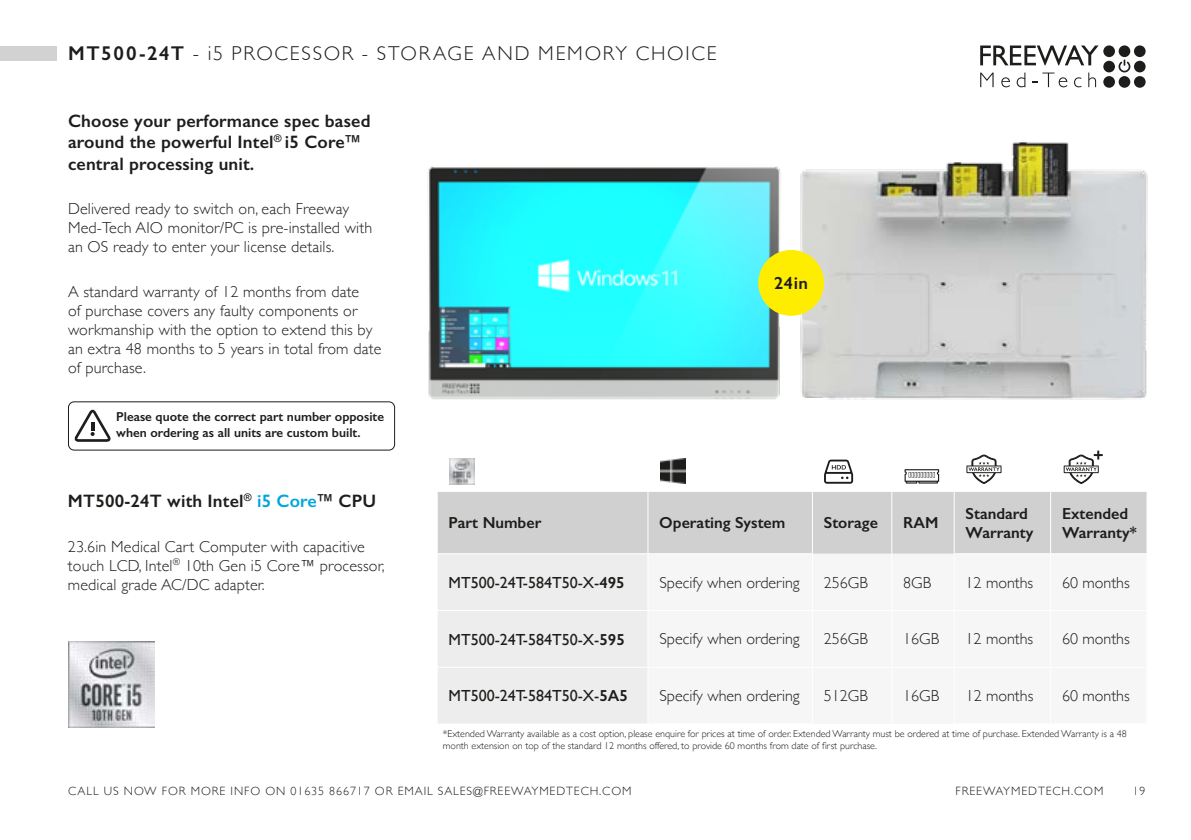
<style>
.page{position:relative;width:1191px;height:840px;background:#fff}
.page>*{position:absolute;margin:0;border:0;box-sizing:border-box;transform-origin:0 0}
.t1{font:300 20px "Gill Sans";letter-spacing:.09em;color:#1d1d1b}
.t2{font:600 18px/21.6px "Gill Sans";letter-spacing:.01em;color:#1d1d1b}
.t3{font:600 17.6px "Gill Sans";color:#1d1d1b}
.t4{font:300 16px/19.2px "Gill Sans";letter-spacing:.01em;color:#1d1d1b}
.t5{font:600 16px/19.2px "Gill Sans";color:#1d1d1b}
.t6{font:16px "Gill Sans";color:#1d1d1b}
.t7{font:600 13px/15.6px "Gill Sans";color:#1d1d1b}
.t8{font:300 12px "Gill Sans";letter-spacing:.075em;color:#1d1d1b}
.t9{font:300 10px/12px "Gill Sans";color:#1d1d1b}
.s1{font-weight:600}
.s2{color:#00a5df}
</style>
<div class="page">
<img style="left:427px;top:166px;width:358px;height:234px">
<img style="left:785px;top:142px;width:363px;height:258px">
<div style="left:0;top:46px;width:57px;height:14px;background:#d2d2d2"></div>
<svg style="left:980px;top:45px;width:118px;height:20px"></svg>
<svg style="left:980px;top:72px;width:13px;height:15px"></svg>
<svg style="left:1001px;top:77px;width:9px;height:10px"></svg>
<svg style="left:1016px;top:72px;width:9px;height:15px"></svg>
<svg style="left:1033px;top:72px;width:34px;height:15px"></svg>
<svg style="left:1074px;top:77px;width:7px;height:10px"></svg>
<svg style="left:1088px;top:72px;width:8px;height:15px"></svg>
<div style="left:1103px;top:45px;width:12px;height:12px;background:#1d1d1b;border-radius:50%"></div>
<div style="left:1118px;top:45px;width:12px;height:12px;background:#1d1d1b;border-radius:50%"></div>
<div style="left:1134px;top:45px;width:11px;height:12px;background:#1d1d1b;border-radius:50%"></div>
<div style="left:1103px;top:61px;width:12px;height:11px;background:#1d1d1b;border-radius:50%"></div>
<div style="left:1134px;top:61px;width:11px;height:11px;background:#1d1d1b;border-radius:50%"></div>
<div style="left:1103px;top:76px;width:12px;height:12px;background:#1d1d1b;border-radius:50%"></div>
<div style="left:1118px;top:76px;width:12px;height:12px;background:#1d1d1b;border-radius:50%"></div>
<div style="left:1134px;top:76px;width:11px;height:12px;background:#1d1d1b;border-radius:50%"></div>
<svg style="left:1118px;top:59px;width:12px;height:13px"></svg>
<div style="left:966px;top:465px;width:35px;height:7px;border:1px solid #1d1d1b"></div>
<svg style="left:968px;top:454px;width:31px;height:29px"></svg>
<div style="left:1064px;top:465px;width:34px;height:7px;border:1px solid #1d1d1b"></div>
<svg style="left:1065px;top:450px;width:37px;height:33px"></svg>
<svg style="left:824px;top:459px;width:29px;height:24px"></svg>
<img style="left:660px;top:458px;width:25px;height:25px">
<img style="left:68px;top:641px;width:87px;height:86px">
<img style="left:449px;top:458px;width:25px;height:26px">
<svg style="left:904px;top:469px;width:35px;height:14px"></svg>
<div style="left:68px;top:401px;width:327px;height:49px;border:1px solid #1d1d1b;border-radius:6px"></div>
<svg style="left:75px;top:409px;width:36px;height:32px"></svg>
<div style="left:758px;top:250px;width:66px;height:65px;background:#ffed00;border-radius:50%"></div>
<div style="left:438px;top:492px;width:708px;height:61px;background:#d0d0d0"></div>
<hr style="left:812px;top:491px;width:1px;height:62px;background:#fff">
<hr style="left:891px;top:491px;width:1px;height:62px;background:#fff">
<hr style="left:953px;top:491px;width:1px;height:62px;background:#fff">
<hr style="left:1050px;top:491px;width:1px;height:62px;background:#fff">
<hr style="left:647px;top:491px;width:1px;height:62px;background:#fff">
<div style="left:438px;top:554px;width:209px;height:169px;background:#ededed"></div>
<p class="t1" style="left:68px;top:38px;width:650px"><span class="s1">MT500-24T</span> - i5 PROCESSOR - STORAGE AND MEMORY CHOICE</p>
<p class="t2" style="left:68px;top:109px;width:304px">Choose your performance spec based around the powerful Intel<sup>®</sup> i5 Core™ central processing unit.</p>
<p class="t4" style="left:68px;top:198px;width:306px">Delivered ready to switch on, each Freeway<br>Med-Tech AIO monitor/PC is pre-installed with an OS ready to enter your license details.</p>
<p class="t4" style="left:68px;top:281px;width:315px">A standard warranty of 12 months from date<br>of purchase covers any faulty components or workmanship with the option to extend this by an extra 48 months to 5 years in total from date of purchase.</p>
<p class="t7" style="left:116px;top:409px;width:269px">Please quote the correct part number opposite when ordering as all units are custom built.</p>
<p class="t3" style="left:774px;top:272px;width:35px">24in</p>
<p class="t2" style="left:68px;top:490px;width:310px">MT500-24T with Intel<sup>®</sup> <span class="s2">i5 Core</span>™ CPU</p>
<p class="t4" style="left:68px;top:535px;width:318px">23.6in Medical Cart Computer with capacitive touch LCD, Intel<sup>®</sup> 10th Gen i5 Core™ processor, medical grade AC/DC adapter.</p>
<p class="t5" style="left:448px;top:513px;width:94px">Part Number</p>
<p class="t5" style="left:659px;top:513px;width:128px">Operating System</p>
<p class="t5" style="left:823px;top:513px;width:56px">Storage</p>
<p class="t5" style="left:903px;top:513px;width:37px">RAM</p>
<p class="t5" style="left:965px;top:503px;width:69px">Standard<br>Warranty</p>
<p class="t5" style="left:1062px;top:503px;width:76px">Extended<br>Warranty*</p>
<p class="t6" style="left:448px;top:572px;width:178px">MT500-24T-584T50-X-<span class="s1">495</span></p>
<p class="t4" style="left:659px;top:571px;width:142px">Specify when ordering</p>
<p class="t4" style="left:824px;top:571px;width:45px">256GB</p>
<p class="t4" style="left:903px;top:571px;width:29px">8GB</p>
<p class="t4" style="left:965px;top:571px;width:69px">12 months</p>
<p class="t4" style="left:1062px;top:571px;width:69px">60 months</p>
<p class="t6" style="left:448px;top:629px;width:178px">MT500-24T-584T50-X-<span class="s1">595</span></p>
<p class="t4" style="left:659px;top:628px;width:142px">Specify when ordering</p>
<p class="t4" style="left:824px;top:628px;width:45px">256GB</p>
<p class="t4" style="left:903px;top:628px;width:38px">16GB</p>
<p class="t4" style="left:965px;top:628px;width:69px">12 months</p>
<p class="t4" style="left:1062px;top:628px;width:69px">60 months</p>
<p class="t6" style="left:448px;top:686px;width:181px">MT500-24T-584T50-X-<span class="s1">5A5</span></p>
<p class="t4" style="left:659px;top:685px;width:142px">Specify when ordering</p>
<p class="t4" style="left:824px;top:685px;width:45px">512GB</p>
<p class="t4" style="left:903px;top:685px;width:38px">16GB</p>
<p class="t4" style="left:965px;top:685px;width:69px">12 months</p>
<p class="t4" style="left:1062px;top:685px;width:69px">60 months</p>
<p class="t9" style="left:443px;top:726px;width:685px">*Extended Warranty available as a cost option, please enquire for prices at time of order. Extended Warranty must be ordered at time of purchase. Extended Warranty is a 48 month extension on top of the standard 12 months offered, to provide 60 months from date of first purchase.</p>
<p class="t8" style="left:68px;top:780px;width:565px">CALL US NOW FOR MORE INFO ON 01635 866717 OR EMAIL SALES@FREEWAYMEDTECH.COM</p>
<p class="t8" style="left:955px;top:780px;width:149px">FREEWAYMEDTECH.COM</p>
<p class="t8" style="left:1132px;top:780px;width:14px">19</p>
</div>
